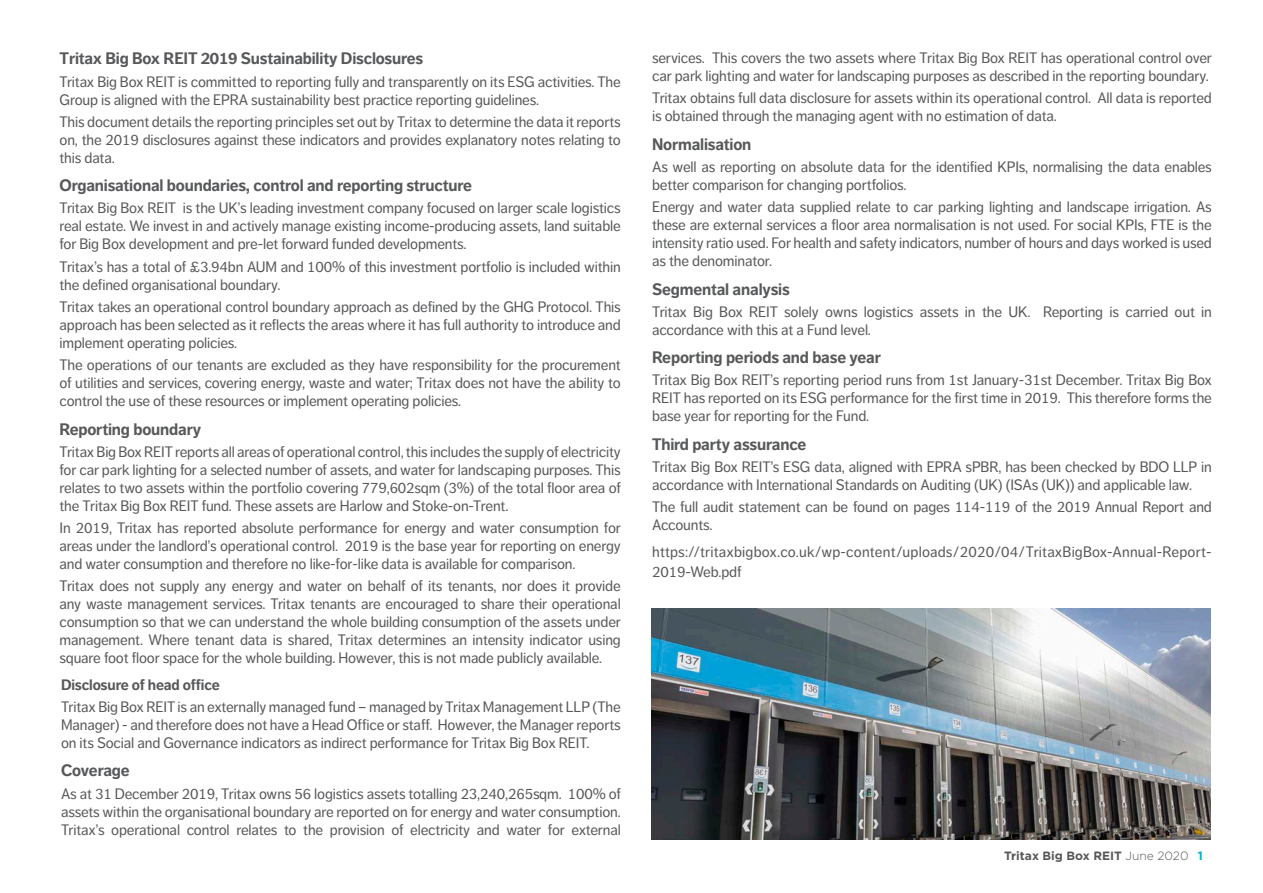
<style>
.page{position:relative;width:1263px;height:893px;background:#fff}
.page>*{position:absolute;margin:0;border:0;box-sizing:border-box;transform-origin:0 0}
.t1{font:700 16.5px "Dagny Pro";letter-spacing:-.01em;color:#57585a}
.t2{font:15px/18px "Dagny Pro";letter-spacing:-.01em;color:#57585a;text-align:justify}
.t3{font:15px/19.8px "Dagny Pro";letter-spacing:.015em;color:#57585a}
.t4{font:700 15px "Dagny Pro";letter-spacing:-.01em;color:#57585a}
.t5{font:700 12px "Gotham";color:#575756}
.s1{font-weight:300}
.s2{color:#00afd6}
</style>
<div class="page">
<img style="left:651px;top:608px;width:559px;height:232px">
<p class="t1" style="left:60px;top:49px;width:365px">Tritax Big Box REIT 2019 Sustainability Disclosures</p>
<p class="t2" style="left:60px;top:73px;width:563px">Tritax Big Box REIT is committed to reporting fully and transparently on its ESG activities. The<br>Group is aligned with the EPRA sustainability best practice reporting guidelines.</p>
<p class="t2" style="left:60px;top:113px;width:563px">This document details the reporting principles set out by Tritax to determine the data it reports on, the 2019 disclosures against these indicators and provides explanatory notes relating to this data.</p>
<p class="t1" style="left:60px;top:176px;width:414px">Organisational boundaries, control and reporting structure</p>
<p class="t2" style="left:60px;top:199px;width:563px">Tritax Big Box REIT is the UK’s leading investment company focused on larger scale logistics real estate. We invest in and actively manage existing income-producing assets, land suitable for Big Box development and pre-let forward funded developments.</p>
<p class="t2" style="left:60px;top:258px;width:563px">Tritax’s has a total of £3.94bn AUM and 100% of this investment portfolio is included within the defined organisational boundary.</p>
<p class="t2" style="left:60px;top:298px;width:563px">Tritax takes an operational control boundary approach as defined by the GHG Protocol. This approach has been selected as it reflects the areas where it has full authority to introduce and implement operating policies.</p>
<p class="t2" style="left:60px;top:356px;width:563px">The operations of our tenants are excluded as they have responsibility for the procurement of utilities and services, covering energy, waste and water; Tritax does not have the ability to control the use of these resources or implement operating policies.</p>
<p class="t1" style="left:60px;top:419px;width:143px">Reporting boundary</p>
<p class="t2" style="left:60px;top:443px;width:563px">Tritax Big Box REIT reports all areas of operational control, this includes the supply of electricity for car park lighting for a selected number of assets, and water for landscaping purposes. This relates to two assets within the portfolio covering 779,602sqm (3%) of the total floor area of the Tritax Big Box REIT fund. These assets are Harlow and Stoke-on-Trent.</p>
<p class="t2" style="left:60px;top:519px;width:563px">In 2019, Tritax has reported absolute performance for energy and water consumption for areas under the landlord’s operational control. 2019 is the base year for reporting on energy and water consumption and therefore no like-for-like data is available for comparison.</p>
<p class="t2" style="left:60px;top:577px;width:563px">Tritax does not supply any energy and water on behalf of its tenants, nor does it provide any waste management services. Tritax tenants are encouraged to share their operational consumption so that we can understand the whole building consumption of the assets under management. Where tenant data is shared, Tritax determines an intensity indicator using square foot floor space for the whole building. However, this is not made publicly available.</p>
<p class="t4" style="left:61px;top:676px;width:160px">Disclosure of head office</p>
<p class="t2" style="left:61px;top:698px;width:561px">Tritax Big Box REIT is an externally managed fund – managed by Tritax Management LLP (The Manager) - and therefore does not have a Head Office or staff. However, the Manager reports on its Social and Governance indicators as indirect performance for Tritax Big Box REIT.</p>
<p class="t1" style="left:61px;top:761px;width:70px">Coverage</p>
<p class="t2" style="left:61px;top:784px;width:561px">As at 31 December 2019, Tritax owns 56 logistics assets totalling 23,240,265sqm. 100% of assets within the organisational boundary are reported on for energy and water consumption.<br>Tritax’s operational control relates to the provision of electricity and water for external</p>
<p class="t2" style="left:652px;top:49px;width:561px">services. This covers the two assets where Tritax Big Box REIT has operational control over car park lighting and water for landscaping purposes as described in the reporting boundary.</p>
<p class="t2" style="left:652px;top:89px;width:561px">Tritax obtains full data disclosure for assets within its operational control. All data is reported is obtained through the managing agent with no estimation of data.</p>
<p class="t1" style="left:652px;top:134px;width:101px">Normalisation</p>
<p class="t2" style="left:652px;top:158px;width:561px">As well as reporting on absolute data for the identified KPIs, normalising the data enables better comparison for changing portfolios.</p>
<p class="t2" style="left:652px;top:198px;width:561px">Energy and water data supplied relate to car parking lighting and landscape irrigation. As these are external services a floor area normalisation is not used. For social KPIs, FTE is the intensity ratio used. For health and safety indicators, number of hours and days worked is used as the denominator.</p>
<p class="t1" style="left:652px;top:279px;width:139px">Segmental analysis</p>
<p class="t2" style="left:652px;top:303px;width:561px">Tritax Big Box REIT solely owns logistics assets in the UK. Reporting is carried out in accordance with this at a Fund level.</p>
<p class="t1" style="left:652px;top:348px;width:230px">Reporting periods and base year</p>
<p class="t2" style="left:652px;top:371px;width:561px">Tritax Big Box REIT’s reporting period runs from 1st January-31st December. Tritax Big Box REIT has reported on its ESG performance for the first time in 2019. This therefore forms the base year for reporting for the Fund.</p>
<p class="t1" style="left:652px;top:434px;width:156px">Third party assurance</p>
<p class="t2" style="left:652px;top:458px;width:561px">Tritax Big Box REIT’s ESG data, aligned with EPRA sPBR, has been checked by BDO LLP in accordance with International Standards on Auditing (UK) (ISAs (UK)) and applicable law.</p>
<p class="t2" style="left:652px;top:498px;width:561px">The full audit statement can be found on pages 114-119 of the 2019 Annual Report and<br>Accounts.</p>
<p class="t3" style="left:652px;top:542px;width:561px">https://tritaxbigbox.co.uk/wp-content/uploads/2020/04/TritaxBigBox-Annual-Report-<br>2019-Web.pdf</p>
<p class="t5" style="left:1004px;top:848px;width:200px">Tritax Big Box REIT <span class="s1">June 2020</span> <span class="s2">1</span></p>
</div>
